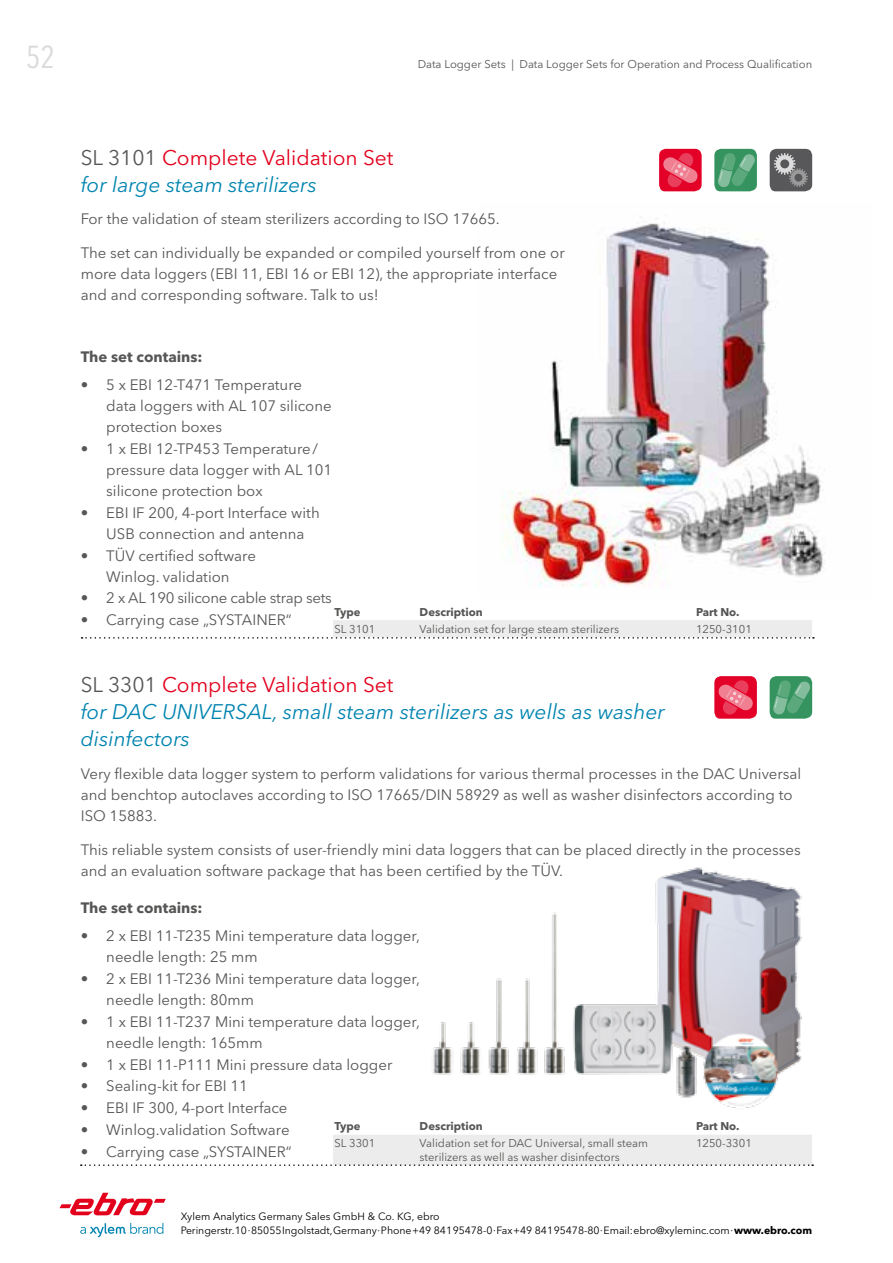
<style>
.page{position:relative;width:893px;height:1263px;background:#fff}
.page>*{position:absolute;margin:0;border:0;box-sizing:border-box;transform-origin:0 0}
.t1{font:condensed 31.5px "Avenir Next LT Pro";color:#d9dada}
.t2{font:italic 21px/27px "Avenir Next LT Pro";color:#0084b0}
.t3{font:15px/21px "Avenir Next LT Pro";color:#565655}
.t4{font:700 15px "Avenir Next LT Pro";color:#565655}
.t5{font:15px "Avenir Next LT Pro";letter-spacing:-.02em;color:#565655}
.t6{font:11.25px/13.5px "Avenir Next LT Pro";color:#565655}
.t7{font:700 11.25px "Avenir Next LT Pro";color:#565655}
.t8{font:10.5px/13.5px "Avenir Next LT Pro";letter-spacing:-.005em;color:#000}
.s1{font-style:normal;color:#565655}
.s2{font-style:normal;color:#e3001d}
.s3{font-weight:700}
</style>
<div class="page">
<img style="left:502px;top:218px;width:323px;height:369px">
<svg style="left:82px;top:620px;width:732px;height:19px"></svg>
<svg style="left:81px;top:1135px;width:732px;height:31px"></svg>
<svg style="left:80px;top:1223px;width:83px;height:14px"></svg>
<svg style="left:60px;top:1193px;width:106px;height:22px"></svg>
<svg style="left:659px;top:149px;width:43px;height:42px;background:#e83452"></svg>
<svg style="left:714px;top:676px;width:43px;height:43px;background:#e83654"></svg>
<svg style="left:714px;top:149px;width:43px;height:42px;background:#52a376"></svg>
<svg style="left:770px;top:676px;width:42px;height:43px;background:#52a376"></svg>
<svg style="left:770px;top:149px;width:42px;height:42px;background:#737374"></svg>
<img style="left:426px;top:867px;width:387px;height:286px">
<h1 class="t1" style="left:26px;top:38px;width:31px">52</h1>
<p class="t6" style="left:418px;top:57px;width:396px">Data Logger Sets | Data Logger Sets for Operation and Process Qualification</p>
<h2 class="t2" style="left:81px;top:144px;width:314px"><span class="s1">SL 3101</span> <span class="s2">Complete Validation Set </span>for large steam sterilizers</h2>
<p class="t3" style="left:81px;top:208px;width:421px">For the validation of steam sterilizers according to ISO 17665.</p>
<p class="t3" style="left:81px;top:243px;width:485px">The set can individually be expanded or compiled yourself from one or more data loggers (EBI 11, EBI 16 or EBI 12), the appropriate interface and and corresponding software. Talk to us!</p>
<p class="t4" style="left:81px;top:348px;width:123px">The set contains:</p>
<p class="t3" style="left:106px;top:375px;width:227px;text-indent:-26px">• 5 x EBI 12-T471 Temperature data loggers with AL 107 silicone protection boxes</p>
<p class="t3" style="left:106px;top:438px;width:227px;text-indent:-26px">• 1 x EBI 12-TP453 Temperature/ pressure data logger with AL 101 silicone protection box</p>
<p class="t3" style="left:106px;top:502px;width:215px;text-indent:-26px">• EBI IF 200, 4-port Interface with<br>USB connection and antenna</p>
<p class="t3" style="left:81px;top:545px;width:177px;text-align:center">• TÜV certified software<br>Winlog. validation</p>
<p class="t5" style="left:81px;top:589px;width:252px">• 2 x AL 190 silicone cable strap sets</p>
<p class="t3" style="left:81px;top:609px;width:212px">• Carrying case „SYSTAINER“</p>
<p class="t7" style="left:335px;top:605px;width:27px">Type</p>
<p class="t7" style="left:420px;top:605px;width:65px">Description</p>
<p class="t7" style="left:696px;top:605px;width:45px">Part No.</p>
<p class="t6" style="left:335px;top:622px;width:42px">SL 3101</p>
<p class="t6" style="left:420px;top:622px;width:201px">Validation set for large steam sterilizers</p>
<p class="t6" style="left:696px;top:622px;width:57px">1250-3101</p>
<h2 class="t2" style="left:81px;top:671px;width:586px"><span class="s1">SL 3301</span> <span class="s2">Complete Validation Set<br></span>for DAC UNIVERSAL, small steam sterilizers as wells as washer disinfectors</h2>
<p class="t3" style="left:81px;top:763px;width:722px">Very flexible data logger system to perform validations for various thermal processes in the DAC Universal and benchtop autoclaves according to ISO 17665/DIN 58929 as well as washer disinfectors according to<br>ISO 15883.</p>
<p class="t3" style="left:81px;top:839px;width:721px">This reliable system consists of user-friendly mini data loggers that can be placed directly in the processes and an evaluation software package that has been certified by the TÜV.</p>
<p class="t4" style="left:81px;top:899px;width:123px">The set contains:</p>
<p class="t3" style="left:106px;top:925px;width:315px;text-indent:-26px">• 2 x EBI 11-T235 Mini temperature data logger, needle length: 25 mm</p>
<p class="t3" style="left:106px;top:968px;width:315px;text-indent:-26px">• 2 x EBI 11-T236 Mini temperature data logger, needle length: 80mm</p>
<p class="t3" style="left:106px;top:1011px;width:315px;text-indent:-26px">• 1 x EBI 11-T237 Mini temperature data logger, needle length: 165mm</p>
<p class="t3" style="left:81px;top:1054px;width:313px">• 1 x EBI 11-P111 Mini pressure data logger</p>
<p class="t3" style="left:81px;top:1075px;width:169px">• Sealing-kit for EBI 11</p>
<p class="t3" style="left:81px;top:1097px;width:208px">• EBI IF 300, 4-port Interface</p>
<p class="t3" style="left:81px;top:1119px;width:210px">• Winlog.validation Software</p>
<p class="t3" style="left:81px;top:1141px;width:212px">• Carrying case „SYSTAINER“</p>
<p class="t7" style="left:335px;top:1119px;width:27px">Type</p>
<p class="t7" style="left:420px;top:1119px;width:65px">Description</p>
<p class="t7" style="left:696px;top:1119px;width:45px">Part No.</p>
<p class="t6" style="left:335px;top:1137px;width:42px">SL 3301</p>
<p class="t6" style="left:420px;top:1137px;width:230px">Validation set for DAC Universal, small steam sterilizers as well as washer disinfectors</p>
<p class="t6" style="left:696px;top:1137px;width:57px">1250-3301</p>
<p class="t8" style="left:181px;top:1210px;width:633px">Xylem Analytics Germany Sales GmbH &amp; Co. KG, ebro<br>Peringerstr. 10 ∙ 85055 Ingolstadt, Germany ∙ Phone +49 841 95478-0 ∙ Fax +49 841 95478-80 ∙ Email: ebro@xyleminc.com ∙ <span class="s3">www.ebro.com</span></p>
</div>
